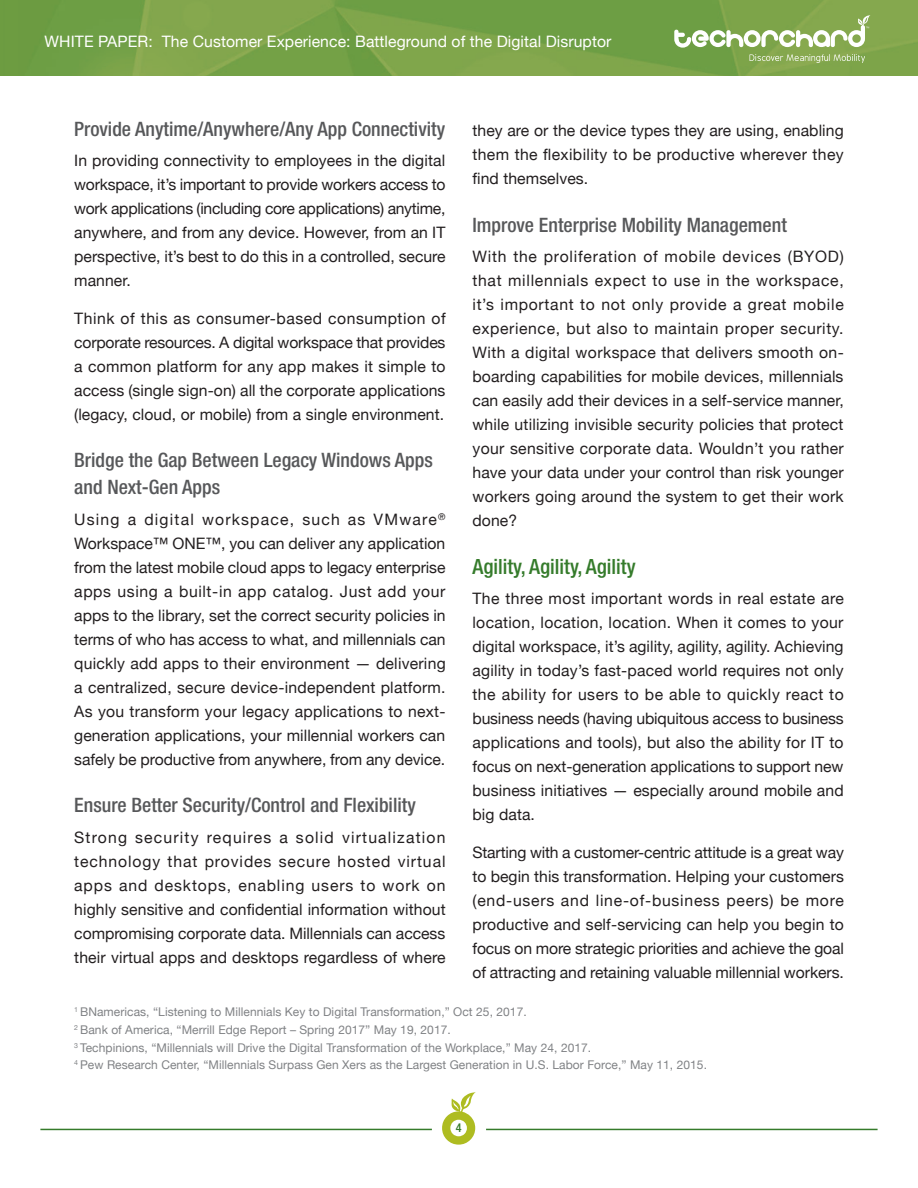
<style>
.page{position:relative;width:918px;height:1188px;background:#fff}
.page>*{position:absolute;margin:0;border:0;box-sizing:border-box;transform-origin:0 0}
.subhead{font:500 condensed 21px "Helvetica Neue LT Std";color:#357b2b}
.gray_subhead{font:500 condensed 19.8px/27px "Helvetica Neue LT Std";color:#57585a}
.body_copy_TO{font:15.75px/24px "Helvetica Neue";letter-spacing:.005em;color:#231f20;text-align:justify}
.body_copy_TO-2{font:15.75px "Helvetica Neue";letter-spacing:.005em;color:#fff}
.body_copy_TO-3{font:500 condensed 12.15px "Helvetica Neue LT Std";color:#357b2b}
.footnotes{font:12px "Helvetica Neue";letter-spacing:.005em;color:#808285}
</style>
<div class="page">
<svg style="left:442px;top:1092px;width:34px;height:53px"></svg>
<hr style="left:40px;top:1129px;width:392px;height:1px;background:#357b2b">
<hr style="left:486px;top:1129px;width:392px;height:1px;background:#357b2b">
<img style="left:0;top:0;width:918px;height:76px">
<svg style="left:674px;top:15px;width:196px;height:33px"></svg>
<svg style="left:750px;top:54px;width:115px;height:9px"></svg>
<p class="body_copy_TO-2" style="left:45px;top:30px;width:568px">WHITE PAPER: The Customer Experience: Battleground of the Digital Disruptor</p>
<p class="gray_subhead" style="left:74px;top:115px;width:373px">Provide Anytime/Anywhere/Any App Connectivity</p>
<p class="body_copy_TO" style="left:74px;top:150px;width:373px">In providing connectivity to employees in the digital workspace, it’s important to provide workers access to work applications (including core applications) anytime, anywhere, and from any device. However, from an IT perspective, it’s best to do this in a controlled, secure manner.</p>
<p class="body_copy_TO" style="left:74px;top:307px;width:373px">Think of this as consumer-based consumption of corporate resources. A digital workspace that provides a common platform for any app makes it simple to access (single sign-on) all the corporate applications (legacy, cloud, or mobile) from a single environment.</p>
<p class="gray_subhead" style="left:74px;top:446px;width:360px">Bridge the Gap Between Legacy Windows Apps and Next-Gen Apps</p>
<p class="body_copy_TO" style="left:74px;top:508px;width:373px">Using a digital workspace, such as VMware<sup>® </sup>Workspace™ ONE™, you can deliver any application from the latest mobile cloud apps to legacy enterprise apps using a built-in app catalog. Just add your apps to the library, set the correct security policies in terms of who has access to what, and millennials can quickly add apps to their environment — delivering a centralized, secure device-independent platform.<br>As you transform your legacy applications to next&shy;generation applications, your millennial workers can safely be productive from anywhere, from any device.</p>
<p class="gray_subhead" style="left:74px;top:791px;width:343px">Ensure Better Security/Control and Flexibility</p>
<p class="body_copy_TO" style="left:74px;top:826px;width:373px">Strong security requires a solid virtualization technology that provides secure hosted virtual apps and desktops, enabling users to work on highly sensitive and confidential information without compromising corporate data. Millennials can access their virtual apps and desktops regardless of where</p>
<p class="body_copy_TO" style="left:472px;top:120px;width:373px">they are or the device types they are using, enabling them the flexibility to be productive wherever they find themselves.</p>
<p class="gray_subhead" style="left:472px;top:211px;width:316px">Improve Enterprise Mobility Management</p>
<p class="body_copy_TO" style="left:472px;top:246px;width:373px">With the proliferation of mobile devices (BYOD) that millennials expect to use in the workspace, it’s important to not only provide a great mobile experience, but also to maintain proper security.<br>With a digital workspace that delivers smooth on&shy;boarding capabilities for mobile devices, millennials can easily add their devices in a self-service manner, while utilizing invisible security policies that protect your sensitive corporate data. Wouldn’t you rather have your data under your control than risk younger workers going around the system to get their work done?</p>
<p class="subhead" style="left:472px;top:554px;width:165px">Agility, Agility, Agility</p>
<p class="body_copy_TO" style="left:472px;top:588px;width:373px">The three most important words in real estate are location, location, location. When it comes to your digital workspace, it’s agility, agility, agility. Achieving agility in today’s fast-paced world requires not only the ability for users to be able to quickly react to business needs (having ubiquitous access to business applications and tools), but also the ability for IT to focus on next-generation applications to support new business initiatives — especially around mobile and big data.</p>
<p class="body_copy_TO" style="left:472px;top:841px;width:373px">Starting with a customer-centric attitude is a great way to begin this transformation. Helping your customers (end-users and line-of-business peers) be more productive and self-servicing can help you begin to focus on more strategic priorities and achieve the goal of attracting and retaining valuable millennial workers.</p>
<p class="footnotes" style="left:74px;top:1003px;width:454px"><sup>1</sup> BNamericas, “Listening to Millennials Key to Digital Transformation,” Oct 25, 2017.</p>
<p class="footnotes" style="left:74px;top:1021px;width:378px"><sup>2</sup> Bank of America, “Merrill Edge Report – Spring 2017” May 19, 2017.</p>
<p class="footnotes" style="left:74px;top:1039px;width:519px"><sup>3</sup> Techpinions, “Millennials will Drive the Digital Transformation of the Workplace,” May 24, 2017.</p>
<p class="footnotes" style="left:74px;top:1056px;width:634px"><sup>4</sup> Pew Research Center, “Millennials Surpass Gen Xers as the Largest Generation in U.S. Labor Force,” May 11, 2015.</p>
<p class="body_copy_TO-3" style="left:456px;top:1120px;width:7px">4</p>
</div>
